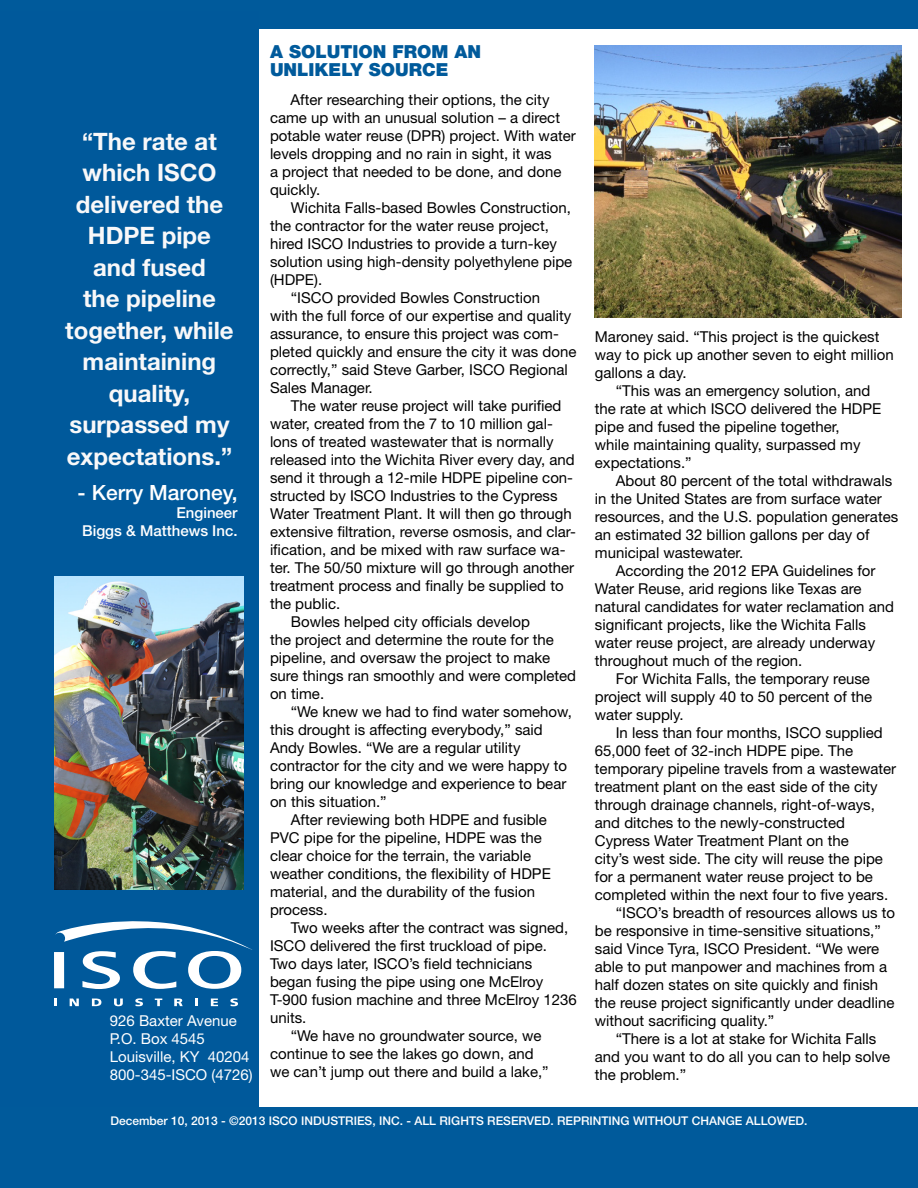
<style>
.page{position:relative;width:918px;height:1188px;background:#fff}
.page>*{position:absolute;margin:0;border:0;box-sizing:border-box;transform-origin:0 0}
.t1{font:700 24px/31.5px "Helvetica Neue LT Std";color:#f8f8f9;text-align:center}
.t2{font:500 21px "Helvetica Neue LT Std";color:#fff}
.t3{font:900 18px/18px "Helvetica Neue LT Std";color:#005a9b}
.t4{font:15px/18px "Helvetica Neue LT Std";color:#000}
.t5{font:15px/18px "Helvetica Neue LT Std";color:#fff}
.t6{font:500 15px/18px "Helvetica Neue LT Std";color:#fff;text-align:right}
.t7{font:500 12px "Helvetica Neue LT Std";color:#fff}
</style>
<div class="page">
<div style="left:0;top:0;width:918px;height:29px;background:#005a9b"></div>
<div style="left:0;top:1107px;width:918px;height:81px;background:#005a9b"></div>
<div style="left:0;top:11px;width:258px;height:1096px;background:#00599b"></div>
<img style="left:55px;top:576px;width:189px;height:314px">
<img style="left:595px;top:45px;width:307px;height:273px">
<svg style="left:54px;top:999px;width:3px;height:7px"></svg>
<svg style="left:70px;top:999px;width:9px;height:7px"></svg>
<svg style="left:92px;top:999px;width:9px;height:7px"></svg>
<svg style="left:114px;top:999px;width:9px;height:7px"></svg>
<svg style="left:135px;top:998px;width:8px;height:8px"></svg>
<svg style="left:155px;top:999px;width:7px;height:7px"></svg>
<svg style="left:174px;top:999px;width:9px;height:7px"></svg>
<svg style="left:195px;top:999px;width:3px;height:7px"></svg>
<svg style="left:211px;top:999px;width:7px;height:7px"></svg>
<svg style="left:230px;top:998px;width:8px;height:8px"></svg>
<div style="left:54px;top:952px;width:10px;height:36px;background:#f4f7fa"></div>
<svg style="left:55px;top:921px;width:197px;height:68px"></svg>
<h1 class="t1" style="left:65px;top:125px;width:170px">“The rate at which ISCO delivered the<br>HDPE pipe and fused<br>the pipeline together, while maintaining quality, surpassed my expectations.”</h1>
<h2 class="t2" style="left:78px;top:480px;width:161px">- Kerry Maroney,</h2>
<p class="t6" style="left:82px;top:503px;width:157px">Engineer<br>Biggs &amp; Matthews Inc.</p>
<p class="t5" style="left:110px;top:1011px;width:144px">926 Baxter Avenue<br>P.O. Box 4545<br>Louisville, KY 40204<br>800-345-ISCO (4726)</p>
<p class="t3" style="left:270px;top:43px;width:213px">A SOLUTION FROM AN<br>UNLIKELY SOURCE</p>
<p class="t4" style="left:270px;top:90px;width:307px;text-indent:21px">After researching their options, the city came up with an unusual solution – a direct potable water reuse (DPR) project. With water levels dropping and no rain in sight, it was<br>a project that needed to be done, and done quickly.</p>
<p class="t4" style="left:291px;top:198px;width:282px">Wichita Falls-based Bowles Construction,</p>
<p class="t4" style="left:270px;top:216px;width:280px">the contractor for the water reuse project,</p>
<p class="t4" style="left:270px;top:234px;width:289px">hired ISCO Industries to provide a turn-key</p>
<p class="t4" style="left:270px;top:252px;width:304px">solution using high-density polyethylene pipe</p>
<p class="t4" style="left:270px;top:270px;width:54px">(HDPE).</p>
<p class="t4" style="left:291px;top:288px;width:251px">“ISCO provided Bowles Construction</p>
<p class="t4" style="left:270px;top:306px;width:303px">with the full force of our expertise and quality</p>
<p class="t4" style="left:270px;top:324px;width:290px">assurance, to ensure this project was com-</p>
<p class="t4" style="left:270px;top:342px;width:308px">pleted quickly and ensure the city it was done</p>
<p class="t4" style="left:270px;top:360px;width:299px">correctly,” said Steve Garber, ISCO Regional</p>
<p class="t4" style="left:270px;top:378px;width:104px">Sales Manager.</p>
<p class="t4" style="left:291px;top:396px;width:272px">The water reuse project will take purified</p>
<p class="t4" style="left:270px;top:414px;width:284px">water, created from the 7 to 10 million gal-</p>
<p class="t4" style="left:270px;top:432px;width:285px">lons of treated wastewater that is normally</p>
<p class="t4" style="left:270px;top:450px;width:306px">released into the Wichita River every day, and</p>
<p class="t4" style="left:270px;top:468px;width:305px">send it through a 12-mile HDPE pipeline con-</p>
<p class="t4" style="left:270px;top:486px;width:289px">structed by ISCO Industries to the Cypress</p>
<p class="t4" style="left:270px;top:504px;width:303px">Water Treatment Plant. It will then go through</p>
<p class="t4" style="left:270px;top:522px;width:307px">extensive filtration, reverse osmosis, and clar-</p>
<p class="t4" style="left:270px;top:540px;width:297px">ification, and be mixed with raw surface wa-</p>
<p class="t4" style="left:270px;top:558px;width:306px">ter. The 50/50 mixture will go through another</p>
<p class="t4" style="left:270px;top:576px;width:295px">treatment process and finally be supplied to</p>
<p class="t4" style="left:270px;top:594px;width:72px">the public.</p>
<p class="t4" style="left:291px;top:612px;width:241px">Bowles helped city officials develop</p>
<p class="t4" style="left:270px;top:630px;width:285px">the project and determine the route for the</p>
<p class="t4" style="left:270px;top:648px;width:282px">pipeline, and oversaw the project to make</p>
<p class="t4" style="left:270px;top:666px;width:308px">sure things ran smoothly and were completed</p>
<p class="t4" style="left:270px;top:684px;width:56px">on time.</p>
<p class="t4" style="left:291px;top:702px;width:283px">“We knew we had to find water somehow,</p>
<p class="t4" style="left:270px;top:720px;width:274px">this drought is affecting everybody,” said</p>
<p class="t4" style="left:270px;top:738px;width:252px">Andy Bowles. “We are a regular utility</p>
<p class="t4" style="left:270px;top:756px;width:299px">contractor for the city and we were happy to</p>
<p class="t4" style="left:270px;top:774px;width:298px">bring our knowledge and experience to bear</p>
<p class="t4" style="left:270px;top:792px;width:118px">on this situation.”</p>
<p class="t4" style="left:291px;top:810px;width:258px">After reviewing both HDPE and fusible</p>
<p class="t4" style="left:270px;top:828px;width:273px">PVC pipe for the pipeline, HDPE was the</p>
<p class="t4" style="left:270px;top:846px;width:263px">clear choice for the terrain, the variable</p>
<p class="t4" style="left:270px;top:864px;width:282px">weather conditions, the flexibility of HDPE</p>
<p class="t4" style="left:270px;top:882px;width:267px">material, and the durability of the fusion</p>
<p class="t4" style="left:270px;top:900px;width:59px">process.</p>
<p class="t4" style="left:291px;top:918px;width:279px">Two weeks after the contract was signed,</p>
<p class="t4" style="left:270px;top:936px;width:278px">ISCO delivered the first truckload of pipe.</p>
<p class="t4" style="left:270px;top:954px;width:264px">Two days later, ISCO’s field technicians</p>
<p class="t4" style="left:270px;top:972px;width:275px">began fusing the pipe using one McElroy</p>
<p class="t4" style="left:270px;top:990px;width:308px">T-900 fusion machine and three McElroy 1236</p>
<p class="t4" style="left:270px;top:1008px;width:38px">units.</p>
<p class="t4" style="left:291px;top:1026px;width:252px">“We have no groundwater source, we</p>
<p class="t4" style="left:270px;top:1044px;width:265px">continue to see the lakes go down, and</p>
<p class="t4" style="left:270px;top:1062px;width:280px">we can’t jump out there and build a lake,”</p>
<p class="t4" style="left:595px;top:327px;width:286px">Maroney said. “This project is the quickest</p>
<p class="t4" style="left:595px;top:345px;width:300px">way to pick up another seven to eight million</p>
<p class="t4" style="left:595px;top:363px;width:93px">gallons a day.</p>
<p class="t4" style="left:616px;top:381px;width:256px">“This was an emergency solution, and</p>
<p class="t4" style="left:595px;top:399px;width:288px">the rate at which ISCO delivered the HDPE</p>
<p class="t4" style="left:595px;top:417px;width:246px">pipe and fused the pipeline together,</p>
<p class="t4" style="left:595px;top:435px;width:267px">while maintaining quality, surpassed my</p>
<p class="t4" style="left:595px;top:453px;width:98px">expectations.”</p>
<p class="t4" style="left:616px;top:471px;width:278px">About 80 percent of the total withdrawals</p>
<p class="t4" style="left:595px;top:489px;width:288px">in the United States are from surface water</p>
<p class="t4" style="left:595px;top:507px;width:305px">resources, and the U.S. population generates</p>
<p class="t4" style="left:595px;top:525px;width:276px">an estimated 32 billion gallons per day of</p>
<p class="t4" style="left:595px;top:543px;width:150px">municipal wastewater.</p>
<p class="t4" style="left:616px;top:561px;width:261px">According the 2012 EPA Guidelines for</p>
<p class="t4" style="left:595px;top:579px;width:268px">Water Reuse, arid regions like Texas are</p>
<p class="t4" style="left:595px;top:597px;width:301px">natural candidates for water reclamation and</p>
<p class="t4" style="left:595px;top:615px;width:273px">significant projects, like the Wichita Falls</p>
<p class="t4" style="left:595px;top:633px;width:282px">water reuse project, are already underway</p>
<p class="t4" style="left:595px;top:651px;width:209px">throughout much of the region.</p>
<p class="t4" style="left:616px;top:669px;width:256px">For Wichita Falls, the temporary reuse</p>
<p class="t4" style="left:595px;top:687px;width:279px">project will supply 40 to 50 percent of the</p>
<p class="t4" style="left:595px;top:705px;width:90px">water supply.</p>
<p class="t4" style="left:616px;top:723px;width:269px">In less than four months, ISCO supplied</p>
<p class="t4" style="left:595px;top:741px;width:260px">65,000 feet of 32-inch HDPE pipe. The</p>
<p class="t4" style="left:595px;top:759px;width:303px">temporary pipeline travels from a wastewater</p>
<p class="t4" style="left:595px;top:777px;width:284px">treatment plant on the east side of the city</p>
<p class="t4" style="left:595px;top:795px;width:282px">through drainage channels, right-of-ways,</p>
<p class="t4" style="left:595px;top:813px;width:252px">and ditches to the newly-constructed</p>
<p class="t4" style="left:595px;top:831px;width:255px">Cypress Water Treatment Plant on the</p>
<p class="t4" style="left:595px;top:849px;width:290px">city’s west side. The city will reuse the pipe</p>
<p class="t4" style="left:595px;top:867px;width:280px">for a permanent water reuse project to be</p>
<p class="t4" style="left:595px;top:885px;width:295px">completed within the next four to five years.</p>
<p class="t4" style="left:616px;top:903px;width:281px">“ISCO’s breadth of resources allows us to</p>
<p class="t4" style="left:595px;top:921px;width:287px">be responsive in time-sensitive situations,”</p>
<p class="t4" style="left:595px;top:939px;width:286px">said Vince Tyra, ISCO President. “We were</p>
<p class="t4" style="left:595px;top:957px;width:294px">able to put manpower and machines from a</p>
<p class="t4" style="left:595px;top:975px;width:285px">half dozen states on site quickly and finish</p>
<p class="t4" style="left:595px;top:993px;width:301px">the reuse project significantly under deadline</p>
<p class="t4" style="left:595px;top:1011px;width:181px">without sacrificing quality.”</p>
<p class="t4" style="left:616px;top:1029px;width:262px">“There is a lot at stake for Wichita Falls</p>
<p class="t4" style="left:595px;top:1047px;width:297px">and you want to do all you can to help solve</p>
<p class="t4" style="left:595px;top:1065px;width:93px">the problem.”</p>
<p class="t7" style="left:110px;top:1113px;width:699px">December 10, 2013 - ©2013 ISCO INDUSTRIES, INC. - ALL RIGHTS RESERVED. REPRINTING WITHOUT CHANGE ALLOWED.</p>
</div>
